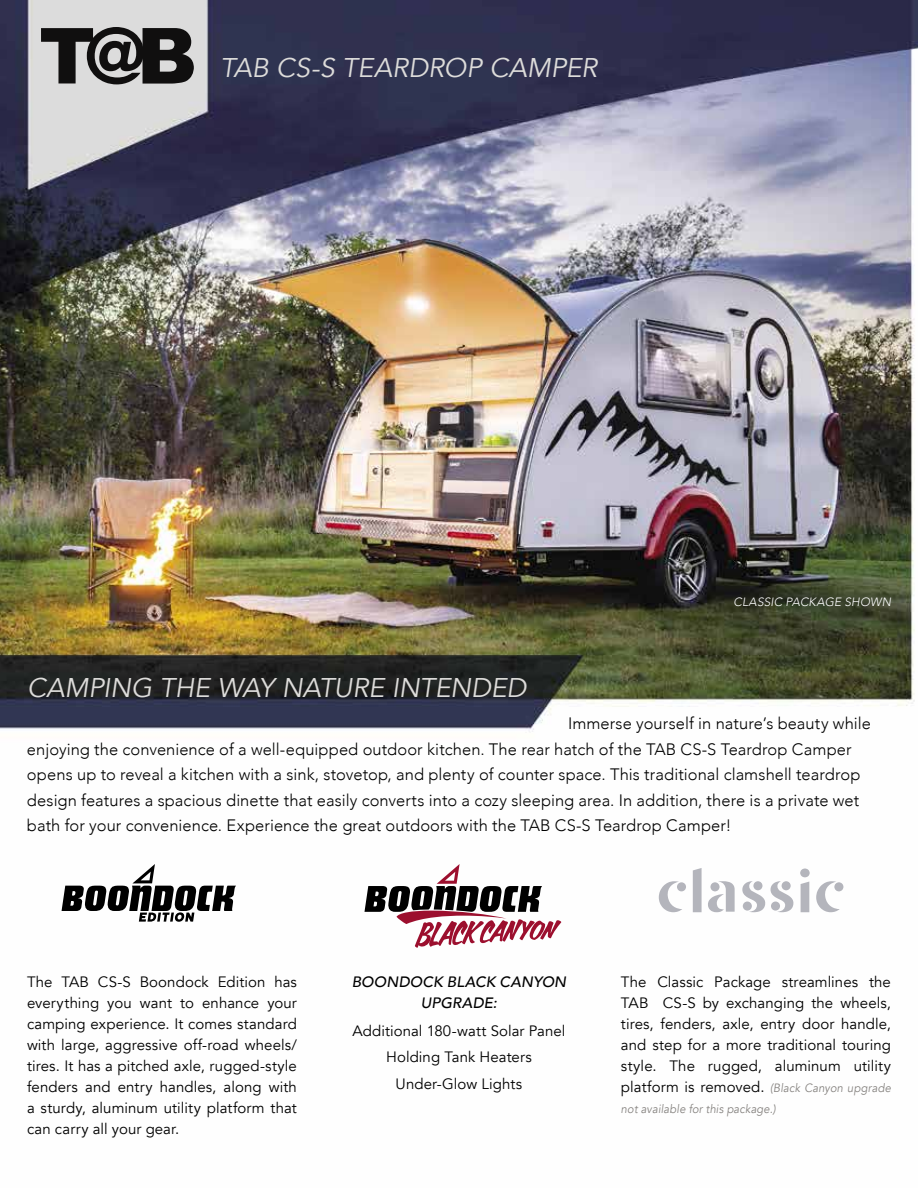
<style>
.page{position:relative;width:918px;height:1188px;background:#fff}
.page>*{position:absolute;margin:0;border:0;box-sizing:border-box;transform-origin:0 0}
.t1{font:italic 27px "Avenir";letter-spacing:-.01em;color:#dddcda}
.t2{font:300 16.5px/25.5px "Avenir";letter-spacing:.005em;color:#000}
.t3{font:15px/21px "Avenir";letter-spacing:.005em;color:#000;text-align:justify}
.t4{font:italic 500 15px/21px "Avenir";letter-spacing:.005em;color:#000;text-align:center}
.t5{font:italic 12px/21px "Avenir";letter-spacing:.015em;color:#85827f;scale:.93 1}
.t6{font:italic 300 12px "Avenir";letter-spacing:.01em;color:#fff}
.s1{font-style:normal;font-size:15px;color:#000}
</style>
<div class="page">
<img style="left:0;top:0;width:918px;height:923px">
<svg style="left:41px;top:27px;width:153px;height:57px;background:#5c5c5c"></svg>
<svg style="left:62px;top:864px;width:174px;height:58px"></svg>
<svg style="left:364px;top:864px;width:197px;height:84px"></svg>
<svg style="left:800px;top:869px;width:10px;height:43px"></svg>
<svg style="left:693px;top:868px;width:9px;height:44px"></svg>
<svg style="left:659px;top:881px;width:23px;height:31px"></svg>
<div style="left:677px;top:882px;width:9px;height:9px;background:#b4b5bc;border-radius:50%"></div>
<svg style="left:708px;top:881px;width:27px;height:31px"></svg>
<svg style="left:742px;top:881px;width:23px;height:31px"></svg>
<svg style="left:771px;top:881px;width:22px;height:31px"></svg>
<svg style="left:816px;top:881px;width:24px;height:31px"></svg>
<div style="left:834px;top:882px;width:9px;height:9px;background:#b4b5bc;border-radius:50%"></div>
<h1 class="t1" style="left:220px;top:51px;width:378px">TAB CS-S TEARDROP CAMPER</h1>
<h1 class="t1" style="left:27px;top:671px;width:501px">CAMPING THE WAY NATURE INTENDED</h1>
<p class="t6" style="left:733px;top:595px;width:159px">CLASSIC PACKAGE SHOWN</p>
<p class="t2" style="left:27px;top:711px;width:845px;text-indent:541px">Immerse yourself in nature’s beauty while enjoying the convenience of a well-equipped outdoor kitchen. The rear hatch of the TAB CS-S Teardrop Camper opens up to reveal a kitchen with a sink, stovetop, and plenty of counter space. This traditional clamshell teardrop design features a spacious dinette that easily converts into a cozy sleeping area. In addition, there is a private wet bath for your convenience. Experience the great outdoors with the TAB CS-S Teardrop Camper!</p>
<p class="t3" style="left:27px;top:971px;width:272px">The TAB CS-S Boondock Edition has everything you want to enhance your camping experience. It comes standard with large, aggressive off-road wheels/ tires. It has a pitched axle, rugged-style fenders and entry handles, along with a sturdy, aluminum utility platform that can carry all your gear.</p>
<p class="t4" style="left:352px;top:972px;width:216px">BOONDOCK BLACK CANYON<br>UPGRADE:</p>
<p class="t3" style="left:352px;top:1018px;width:215px;line-height:26.4px;text-align:center">Additional 180-watt Solar Panel<br>Holding Tank Heaters<br>Under-Glow Lights</p>
<p class="t3" style="left:621px;top:971px;width:272px">The Classic Package streamlines the TAB CS-S by exchanging the wheels, tires, fenders, axle, entry door handle, and step for a more traditional touring style. The rugged, aluminum utility</p>
<p class="t5" style="left:621px;top:1077px;width:292px"><span class="s1">platform is removed.</span> (Black Canyon upgrade not available for this package.)</p>
</div>
